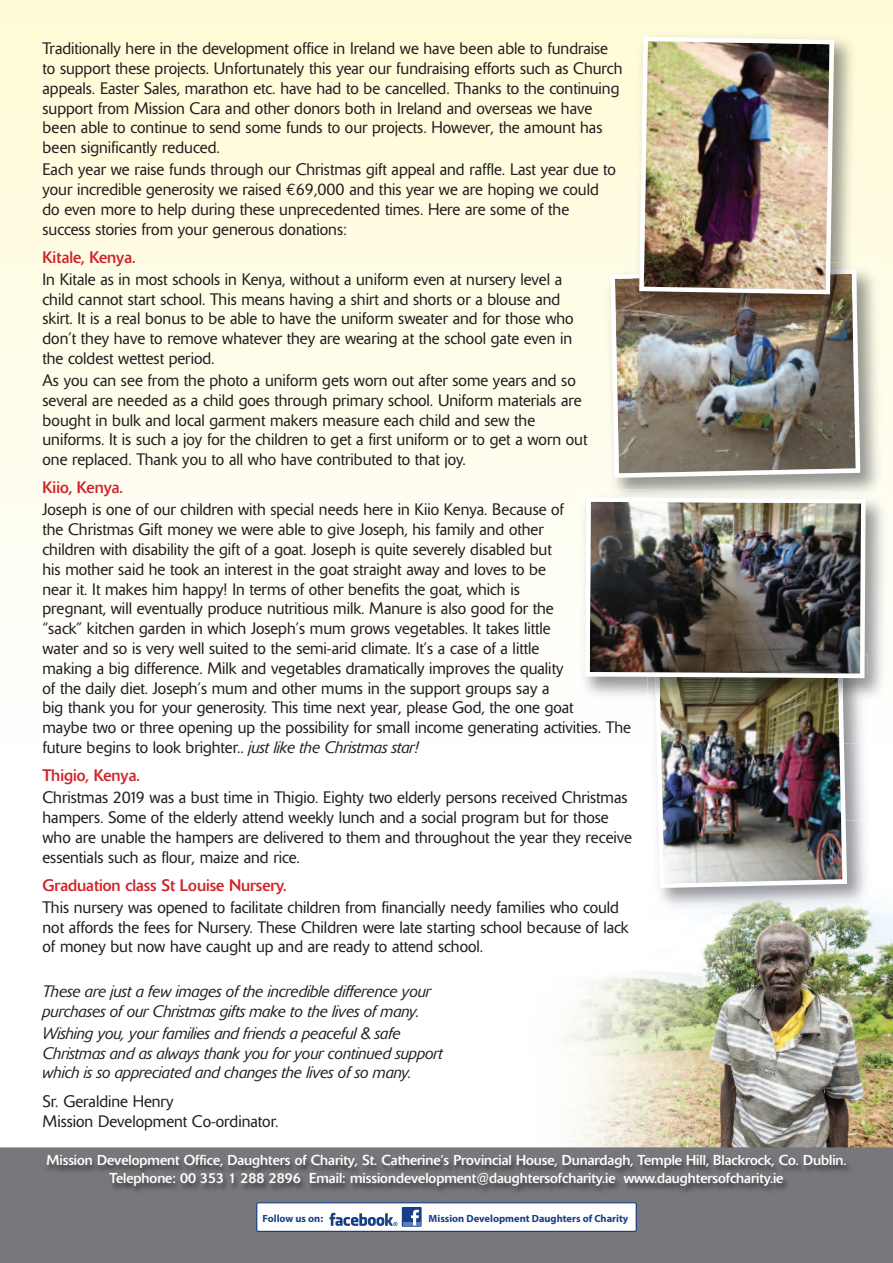
<style>
.page{position:relative;width:893px;height:1263px;background:#fff}
.page>*{position:absolute;margin:0;border:0;box-sizing:border-box;transform-origin:0 0}
.t1{font:300 16.5px/19.8px "Delta";color:#231f20}
.t2{font:italic 300 16.5px/19.8px "Delta";color:#231f20}
.t3{font:16.5px "Delta";color:#d1232a}
.t4{font:14.25px/18px "Delta";color:#fff;text-align:center}
.t5{font:700 10.5px "Myriad Pro";color:#173f86}
.s1{font-family:"Euro Mono";font-weight:400}
.s2{font-style:italic}
</style>
<div class="page">
<div style="left:0;top:0;width:893px;height:744px;background:linear-gradient(to bottom,#fffbd6,#fffefe)"></div>
<img style="left:568px;top:905px;width:325px;height:242px">
<img style="left:602px;top:261px;width:284px;height:228px">
<img style="left:608px;top:267px;width:255px;height:213px">
<img style="left:648px;top:704px;width:221px;height:40px">
<img style="left:651px;top:820px;width:222px;height:94px">
<img style="left:653px;top:704px;width:196px;height:186px">
<img style="left:632px;top:29px;width:229px;height:237px">
<img style="left:632px;top:262px;width:225px;height:26px">
<img style="left:631px;top:269px;width:225px;height:51px">
<img style="left:631px;top:274px;width:222px;height:46px">
<img style="left:637px;top:34px;width:199px;height:263px">
<img style="left:577px;top:489px;width:315px;height:215px">
<img style="left:607px;top:489px;width:279px;height:15px">
<img style="left:647px;top:680px;width:221px;height:24px">
<img style="left:655px;top:680px;width:188px;height:24px">
<img style="left:659px;top:680px;width:180px;height:24px">
<img style="left:583px;top:495px;width:285px;height:185px">
<div style="left:0;top:1147px;width:893px;height:116px;background:#76787b"></div>
<svg style="left:256px;top:1202px;width:381px;height:30px;background:#dbe1ec"></svg>
<p class="t1" style="left:43px;top:40px;width:581px">Traditionally here in the development office in Ireland we have been able to fundraise to support these projects. Unfortunately this year our fundraising efforts such as Church appeals. Easter Sales, marathon etc. have had to be cancelled. Thanks to the continuing support from Mission Cara and other donors both in Ireland and overseas we have been able to continue to send some funds to our projects. However, the amount has been significantly reduced.</p>
<p class="t1" style="left:43px;top:161px;width:575px">Each year we raise funds through our Christmas gift appeal and raffle. Last year due to your incredible generosity we raised <span class="s1">€</span>69,000 and this year we are hoping we could do even more to help during these unprecedented times. Here are some of the success stories from your generous donations:</p>
<p class="t3" style="left:43px;top:251px;width:94px">Kitale, Kenya.</p>
<p class="t1" style="left:43px;top:271px;width:533px">In Kitale as in most schools in Kenya, without a uniform even at nursery level a child cannot start school. This means having a shirt and shorts or a blouse and skirt. It is a real bonus to be able to have the uniform sweater and for those who don’t they have to remove whatever they are wearing at the school gate even in the coldest wettest period.</p>
<p class="t1" style="left:43px;top:372px;width:546px">As you can see from the photo a uniform gets worn out after some years and so several are needed as a child goes through primary school. Uniform materials are bought in bulk and local garment makers measure each child and sew the uniforms. It is such a joy for the children to get a first uniform or to get a worn out one replaced. Thank you to all who have contributed to that joy.</p>
<p class="t3" style="left:43px;top:482px;width:82px">Kiio, Kenya.</p>
<p class="t1" style="left:43px;top:501px;width:590px">Joseph is one of our children with special needs here in Kiio Kenya. Because of<br>the Christmas Gift money we were able to give Joseph, his family and other<br>children with disability the gift of a goat. Joseph is quite severely disabled but<br>his mother said he took an interest in the goat straight away and loves to be<br>near it. It makes him happy! In terms of other benefits the goat, which is<br>pregnant, will eventually produce nutritious milk. Manure is also good for the<br>“sack” kitchen garden in which Joseph’s mum grows vegetables. It takes little<br>water and so is very well suited to the semi-arid climate. It’s a case of a little<br>making a big difference. Milk and vegetables dramatically improves the quality<br>of the daily diet. Joseph’s mum and other mums in the support groups say a<br>big thank you for your generosity. This time next year, please God, the one goat<br>maybe two or three opening up the possibility for small income generating activities. The future begins to look brighter.. <span class="s2">just like the Christmas star!</span></p>
<p class="t3" style="left:43px;top:770px;width:99px">Thigio, Kenya.</p>
<p class="t1" style="left:43px;top:789px;width:591px">Christmas 2019 was a bust time in Thigio. Eighty two elderly persons received Christmas hampers. Some of the elderly attend weekly lunch and a social program but for those who are unable the hampers are delivered to them and throughout the year they receive essentials such as flour, maize and rice.</p>
<p class="t3" style="left:43px;top:879px;width:246px">Graduation class St Louise Nursery.</p>
<p class="t1" style="left:43px;top:899px;width:588px">This nursery was opened to facilitate children from financially needy families who could not affords the fees for Nursery. These Children were late starting school because of lack of money but now have caught up and are ready to attend school.</p>
<p class="t2" style="left:43px;top:983px;width:390px">These are just a few images of the incredible difference your purchases of our Christmas gifts make to the lives of many.</p>
<p class="t2" style="left:43px;top:1025px;width:402px">Wishing you, your families and friends a peaceful &amp; safe<br>Christmas and as always thank you for your continued support which is so appreciated and changes the lives of so many.</p>
<p class="t1" style="left:43px;top:1093px;width:237px">Sr. Geraldine Henry<br>Mission Development Co-ordinator.</p>
<p class="t4" style="left:46px;top:1152px;width:802px">Mission Development Office, Daughters of Charity, St. Catherine’s Provincial House, Dunardagh, Temple Hill, Blackrock, Co. Dublin.<br>Telephone: 00 353 1 288 2896 Email: missiondevelopment@daughtersofcharity.ie www.daughtersofcharity.ie</p>
<p class="t5" style="left:263px;top:1214px;width:62px">Follow us on:</p>
<p class="t5" style="left:429px;top:1214px;width:201px">Mission Development Daughters of Charity</p>
</div>
